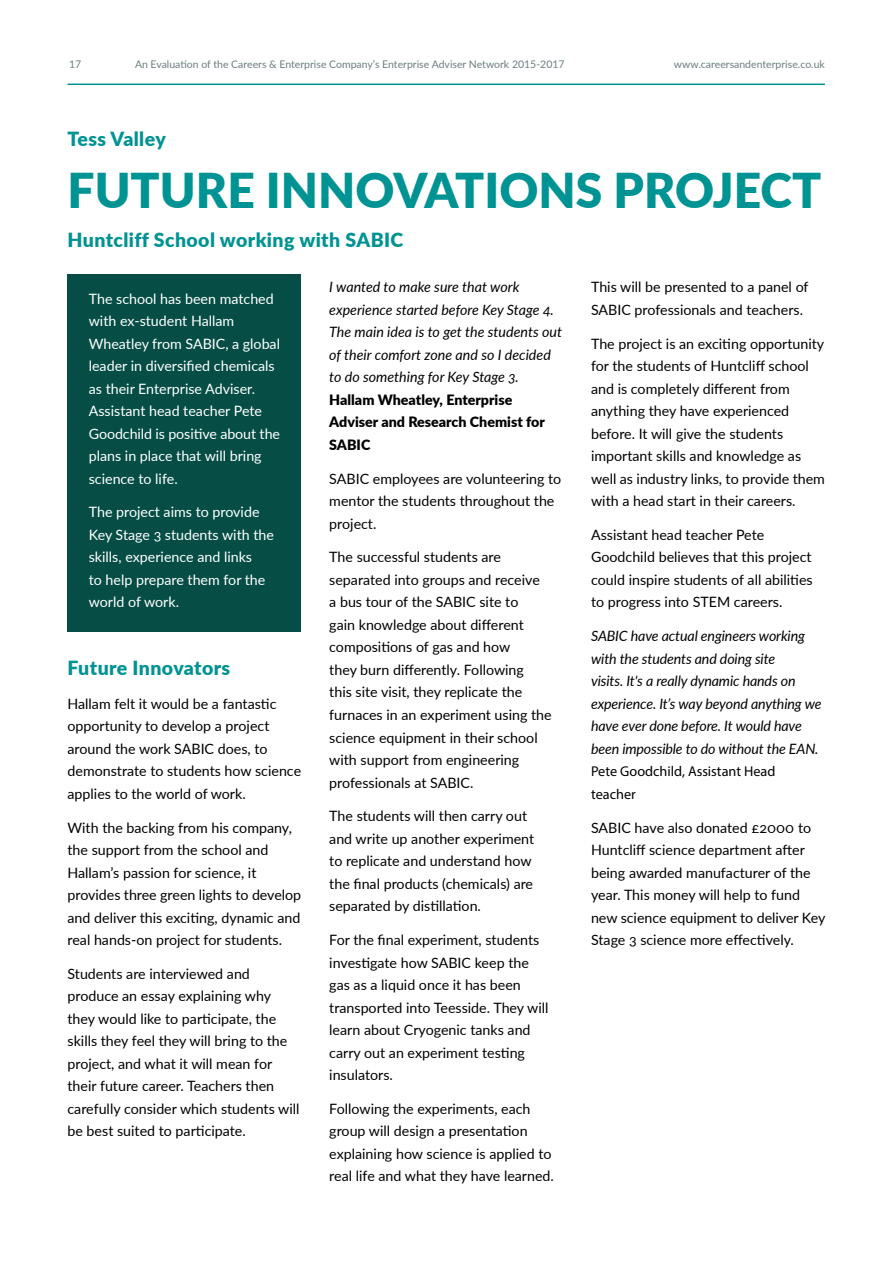
<style>
.page{position:relative;width:893px;height:1263px;background:#fff}
.page>*{position:absolute;margin:0;border:0;box-sizing:border-box;transform-origin:0 0}
.t1{font:900 48px "Lato";color:#009393}
.t2{font:900 19.5px "Lato";letter-spacing:.02em;color:#009393}
.t3{font:14.25px/22.5px "Lato";color:#000}
.t4{font:italic 14.25px/22.5px "Lato";letter-spacing:-.01em;color:#000}
.t5{font:14.25px/22.5px "Lato";color:#fff}
.t6{font:900 14.25px/22.5px "Lato";color:#000}
.t7{font:14.25px/22.5px "Myriad Pro";color:#000}
.t8{font:10.5px "Lato";color:#6c7e7f}
</style>
<div class="page">
<hr style="left:68px;top:84px;width:757px;height:1px;background:#009393">
<div style="left:68px;top:274px;width:233px;height:357px;background:#064e45"></div>
<p class="t8" style="left:69px;top:57px;width:14px">17</p>
<p class="t8" style="left:135px;top:57px;width:431px">An Evaluation of the Careers &amp; Enterprise Company’s Enterprise Adviser Network 2015-2017</p>
<p class="t8" style="left:674px;top:57px;width:152px">www.careersandenterprise.co.uk</p>
<h2 class="t2" style="left:68px;top:124px;width:100px">Tess Valley</h2>
<h1 class="t1" style="left:68px;top:155px;width:755px">FUTURE INNOVATIONS PROJECT</h1>
<h2 class="t2" style="left:68px;top:226px;width:337px">Huntcliff School working with SABIC</h2>
<p class="t5" style="left:89px;top:287px;width:193px">The school has been matched with ex-student Hallam<br>Wheatley from SABIC, a global leader in diversified chemicals as their Enterprise Adviser.<br>Assistant head teacher Pete<br>Goodchild is positive about the plans in place that will bring science to life.</p>
<p class="t5" style="left:89px;top:500px;width:187px">The project aims to provide<br>Key Stage 3 students with the skills, experience and links<br>to help prepare them for the world of work.</p>
<h2 class="t2" style="left:68px;top:653px;width:164px">Future Innovators</h2>
<p class="t3" style="left:68px;top:692px;width:235px">Hallam felt it would be a fantastic opportunity to develop a project around the work SABIC does, to demonstrate to students how science applies to the world of work.</p>
<p class="t3" style="left:68px;top:815px;width:235px">With the backing from his company, the support from the school and Hallam’s passion for science, it provides three green lights to develop and deliver this exciting, dynamic and real hands-on project for students.</p>
<p class="t3" style="left:68px;top:962px;width:234px">Students are interviewed and produce an essay explaining why they would like to participate, the skills they feel they will bring to the project, and what it will mean for their future career. Teachers then carefully consider which students will be best suited to participate.</p>
<p class="t4" style="left:329px;top:275px;width:234px">I wanted to make sure that work experience started before Key Stage 4.<br>The main idea is to get the students out of their comfort zone and so I decided to do something for Key Stage 3.</p>
<p class="t6" style="left:329px;top:388px;width:217px">Hallam Wheatley, Enterprise<br>Adviser and Research Chemist for<br>SABIC</p>
<p class="t3" style="left:329px;top:467px;width:234px">SABIC employees are volunteering to mentor the students throughout the project.</p>
<p class="t3" style="left:329px;top:545px;width:224px">The successful students are separated into groups and receive<br>a bus tour of the SABIC site to<br>gain knowledge about different compositions of gas and how<br>they burn differently. Following<br>this site visit, they replicate the furnaces in an experiment using the science equipment in their school with support from engineering professionals at SABIC.</p>
<p class="t3" style="left:329px;top:804px;width:206px">The students will then carry out and write up another experiment to replicate and understand how the final products (chemicals) are separated by distillation.</p>
<p class="t3" style="left:329px;top:928px;width:221px">For the final experiment, students investigate how SABIC keep the gas as a liquid once it has been transported into Teesside. They will learn about Cryogenic tanks and carry out an experiment testing insulators.</p>
<p class="t3" style="left:329px;top:1097px;width:226px">Following the experiments, each group will design a presentation explaining how science is applied to real life and what they have learned.</p>
<p class="t3" style="left:591px;top:275px;width:219px">This will be presented to a panel of<br>SABIC professionals and teachers.</p>
<p class="t3" style="left:591px;top:332px;width:235px">The project is an exciting opportunity for the students of Huntcliff school and is completely different from anything they have experienced before. It will give the students important skills and knowledge as well as industry links, to provide them with a head start in their careers.</p>
<p class="t3" style="left:591px;top:523px;width:223px">Assistant head teacher Pete Goodchild believes that this project could inspire students of all abilities to progress into STEM careers.</p>
<p class="t4" style="left:591px;top:624px;width:232px">SABIC have actual engineers working with the students and doing site<br>visits. It's a really dynamic hands on experience. It’s way beyond anything we have ever done before. It would have been impossible to do without the EAN.</p>
<p class="t7" style="left:591px;top:760px;width:186px">Pete Goodchild, Assistant Head teacher</p>
<p class="t3" style="left:591px;top:815px;width:236px">SABIC have also donated £2000 to Huntcliff science department after being awarded manufacturer of the year. This money will help to fund new science equipment to deliver Key Stage 3 science more effectively.</p>
</div>
